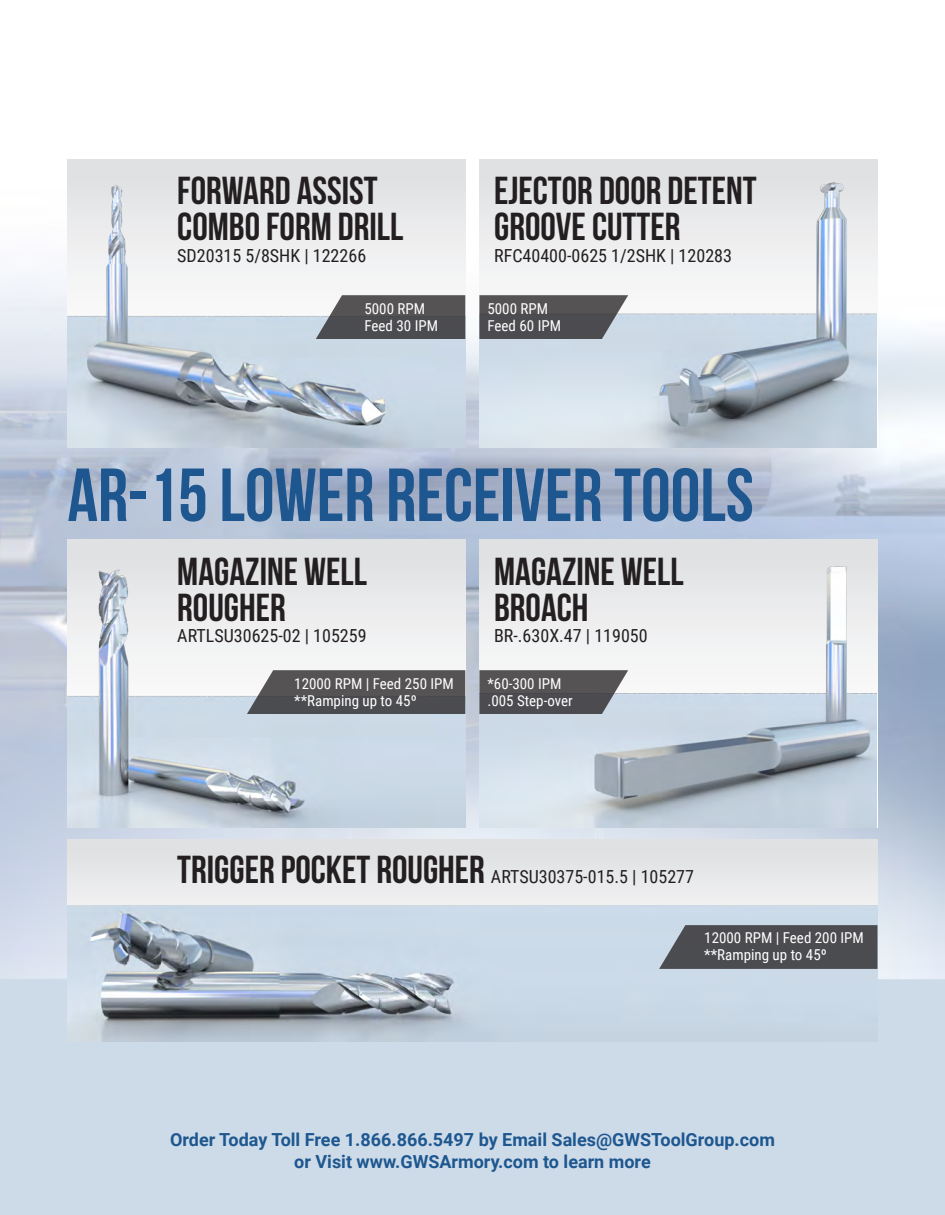
<style>
.page{position:relative;width:945px;height:1215px;background:#fff}
.page>*{position:absolute;margin:0;border:0;box-sizing:border-box;transform-origin:0 0}
.Tool_Title{font:75px "Bebas Neue";color:#1e568f}
.Tool_Name{font:39px/36px "Bebas Neue";color:#231f20}
.Tool_Name-2{font:18px "Roboto Condensed";color:#231f20}
.t1{font:700 18px "Roboto";color:#1e578f}
.Tips{font:15px "Roboto Condensed";color:#fff}
.s1{font-family:"Bebas Neue";font-size:39px}
</style>
<div class="page">
<div style="left:68px;top:160px;width:397px;height:287px;background:#e0e1e3"></div>
<img style="left:68px;top:185px;width:397px;height:262px">
<div style="left:479px;top:160px;width:398px;height:287px;background:#e0e1e3"></div>
<img style="left:479px;top:182px;width:398px;height:266px">
<div style="left:68px;top:540px;width:397px;height:287px;background:#e0e1e3"></div>
<div style="left:479px;top:540px;width:398px;height:287px;background:#e0e1e3"></div>
<img style="left:68px;top:569px;width:397px;height:258px">
<img style="left:479px;top:566px;width:398px;height:261px">
<img style="left:68px;top:840px;width:810px;height:202px">
<svg style="left:316px;top:295px;width:149px;height:44px;background:#5e5d60"></svg>
<svg style="left:479px;top:295px;width:149px;height:44px;background:#5c5c5f"></svg>
<svg style="left:247px;top:670px;width:218px;height:44px;background:#5b5a5c"></svg>
<svg style="left:479px;top:670px;width:149px;height:44px;background:#5d5d60"></svg>
<svg style="left:659px;top:925px;width:218px;height:44px;background:#54555a"></svg>
<p class="Tool_Name" style="left:177px;top:172px;width:228px">FORWARD ASSIST<br>COMBO FORM DRILL</p>
<p class="Tool_Name-2" style="left:177px;top:243px;width:190px">SD20315 5/8SHK | 122266</p>
<p class="Tips" style="left:365px;top:298px;width:62px">5000 RPM</p>
<p class="Tips" style="left:365px;top:315px;width:75px">Feed 30 IPM</p>
<p class="Tool_Name" style="left:494px;top:172px;width:264px">EJECTOR DOOR DETENT<br>GROOVE CUTTER</p>
<p class="Tool_Name-2" style="left:494px;top:243px;width:239px">RFC40400-0625 1/2SHK | 120283</p>
<p class="Tips" style="left:488px;top:298px;width:62px">5000 RPM</p>
<p class="Tips" style="left:488px;top:315px;width:75px">Feed 60 IPM</p>
<p class="Tool_Title" style="left:68px;top:454px;width:688px">AR-15 LOWER RECEIVER TOOLS</p>
<p class="Tool_Name" style="left:177px;top:553px;width:191px">MAGAZINE WELL<br>ROUGHER</p>
<p class="Tool_Name-2" style="left:177px;top:623px;width:191px">ARTLSU30625-02 | 105259</p>
<p class="Tips" style="left:294px;top:673px;width:161px">12000 RPM | Feed 250 IPM</p>
<p class="Tips" style="left:294px;top:690px;width:124px">**Ramping up to 45º</p>
<p class="Tool_Name" style="left:494px;top:553px;width:191px">MAGAZINE WELL<br>BROACH</p>
<p class="Tool_Name-2" style="left:494px;top:623px;width:155px">BR-.630X.47 | 119050</p>
<p class="Tips" style="left:488px;top:673px;width:76px">*60-300 IPM</p>
<p class="Tips" style="left:488px;top:690px;width:87px">.005 Step-over</p>
<p class="Tool_Name-2" style="left:177px;top:864px;width:518px"><span class="s1">TRIGGER POCKET ROUGHER</span> ARTSU30375-015.5 | 105277</p>
<p class="Tips" style="left:704px;top:927px;width:161px">12000 RPM | Feed 200 IPM</p>
<p class="Tips" style="left:704px;top:944px;width:124px">**Ramping up to 45º</p>
<p class="t1" style="left:170px;top:1127px;width:606px">Order Today Toll Free 1.866.866.5497 by Email Sales@GWSToolGroup.com</p>
<p class="t1" style="left:294px;top:1149px;width:358px">or Visit www.GWSArmory.com to learn more</p>
</div>
